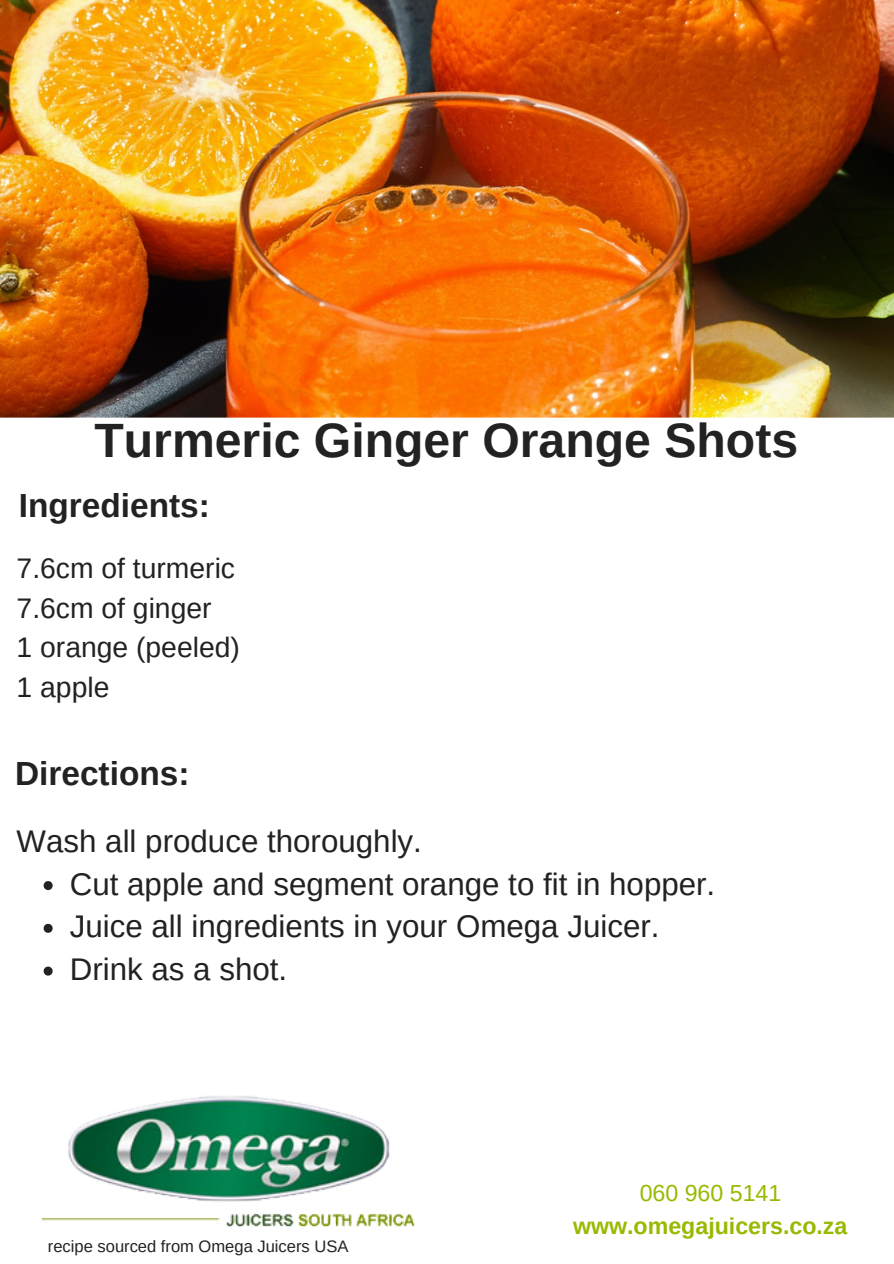
<style>
.page{position:relative;width:894px;height:1264px;background:#fff}
.page>*{position:absolute;margin:0;border:0;box-sizing:border-box;transform-origin:0 0}
.t1{font:700 48.15px "Arimo";color:#222}
.t2{font:700 33.45px "Arimo";color:#222}
.t3{font:31.2px "Arimo";color:#222}
.t4{font:28.35px/39.3px "Arimo";color:#222}
.t5{font:700 23.1px "Arimo";color:#96ba00}
.t6{font:23.1px "Arimo";color:#96ba00}
.t7{font:16.5px "Arimo";color:#222}
</style>
<div class="page">
<img style="left:41px;top:1096px;width:374px;height:131px">
<img style="left:0;top:0;width:893px;height:417px">
<svg style="left:44px;top:881px;width:9px;height:9px"></svg>
<svg style="left:44px;top:923px;width:9px;height:9px"></svg>
<svg style="left:44px;top:966px;width:9px;height:9px"></svg>
<h2 class="t1" style="left:94px;top:414px;width:705px">Turmeric Ginger Orange Shots</h2>
<h1 class="t2" style="left:19px;top:486px;width:193px">Ingredients:</h1>
<p class="t4" style="left:17px;top:549px;width:225px">7.6cm of turmeric<br>7.6cm of ginger<br>1 orange (peeled)<br>1 apple</p>
<p class="t2" style="left:15px;top:755px;width:176px">Directions:</p>
<p class="t3" style="left:17px;top:823px;width:406px">Wash all produce thoroughly.</p>
<p class="t3" style="left:70px;top:866px;width:646px">Cut apple and segment orange to fit in hopper.</p>
<h5 class="t3" style="left:70px;top:909px;width:591px">Juice all ingredients in your Omega Juicer.</h5>
<p class="t3" style="left:70px;top:951px;width:219px">Drink as a shot.</p>
<h3 class="t7" style="left:48px;top:1237px;width:302px">recipe sourced from Omega Juicers USA</h3>
<h2 class="t6" style="left:639px;top:1180px;width:143px">060 960 5141</h2>
<h4 class="t5" style="left:573px;top:1212px;width:276px">www.omegajuicers.co.za</h4>
</div>
